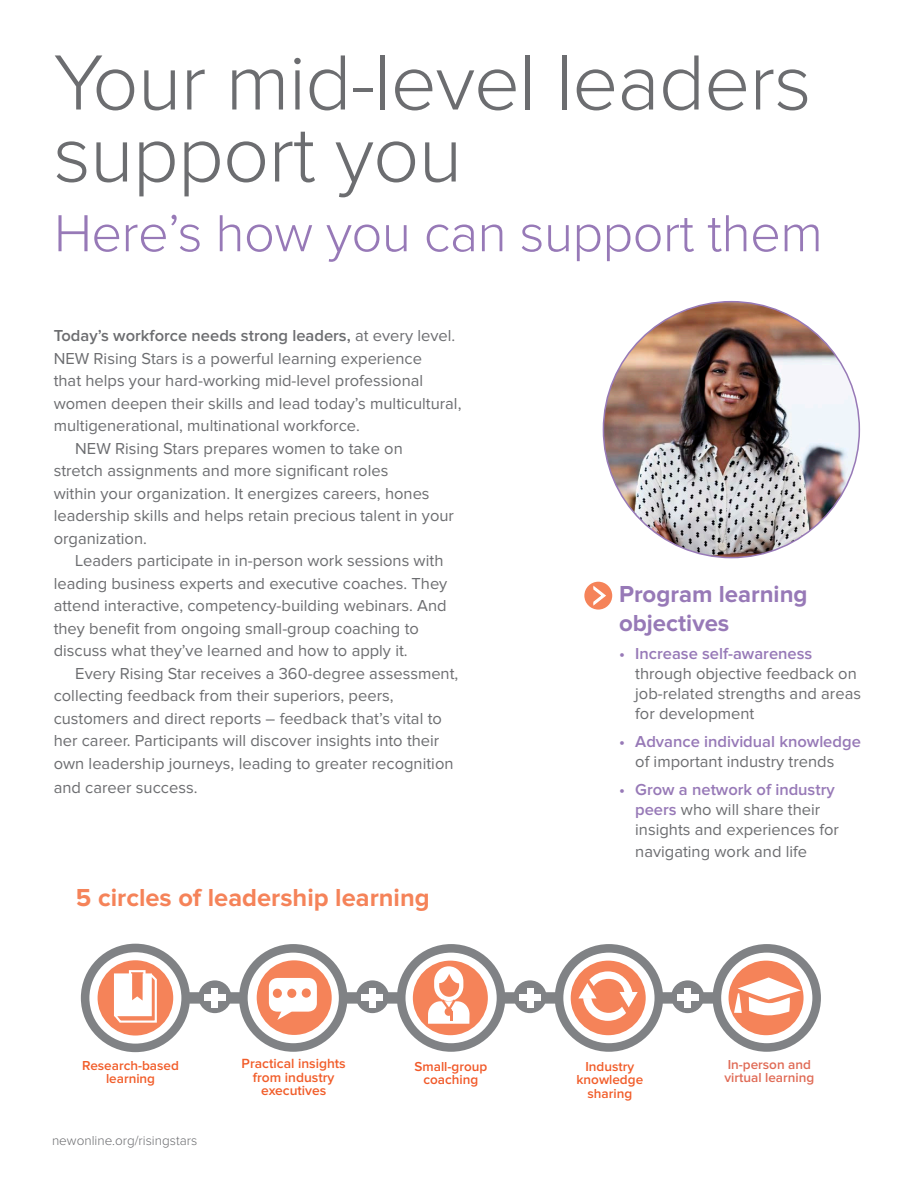
<style>
.page{position:relative;width:918px;height:1188px;background:#fff}
.page>*{position:absolute;margin:0;border:0;box-sizing:border-box;transform-origin:0 0}
.t1{font:300 81px/72px "Proxima Nova";letter-spacing:-.01em;color:#6c6d70}
.t2{font:300 54px "Proxima Nova";letter-spacing:-.01em;color:#9779b7}
.t3{font:700 25.5px "Proxima Nova";color:#f58359}
.t4{font:700 24px/28.8px "Proxima Nova";color:#9779b7}
.t5{font:16.5px/19.8px "Proxima Nova";color:#6c6d70}
.t6{font:600 16.5px "Proxima Nova";color:#9779b7}
.t7{font:600 16.5px "Proxima Nova";color:#6c6d70}
.t8{font:600 13.8px/13.5px "Proxima Nova";color:#f15d2a;text-align:center}
.t9{font:600 13.5px/13.5px "Proxima Nova";color:#f15d2a;text-align:center}
.t10{font:600 13.5px/13.5px "Proxima Nova";color:#e06b56}
.t11{font:300 13.5px "Proxima Nova";color:#6c6d70}
.t12{font:600 13.5px/13.5px "Proxima Nova";color:#f15929;text-align:center}
.s1{font-weight:400}
.s2{font-weight:600;color:#9779b7}
</style>
<div class="page">
<div style="left:185px;top:992px;width:540px;height:12px;background:#808285"></div>
<svg style="left:401px;top:948px;width:100px;height:99px"></svg>
<div style="left:397px;top:944px;width:108px;height:108px;border:9px solid #808285;border-radius:50%"></div>
<svg style="left:85px;top:948px;width:101px;height:100px"></svg>
<div style="left:81px;top:944px;width:109px;height:108px;border:9px solid #808285;border-radius:50%"></div>
<div style="left:98px;top:960px;width:75px;height:76px;background:#f58359;border-radius:50%"></div>
<svg style="left:243px;top:948px;width:100px;height:99px"></svg>
<div style="left:239px;top:944px;width:108px;height:108px;border:9px solid #808285;border-radius:50%"></div>
<div style="left:257px;top:960px;width:75px;height:75px;background:#f58359;border-radius:50%"></div>
<div style="left:413px;top:961px;width:75px;height:74px;background:#f58359;border-radius:50%"></div>
<svg style="left:428px;top:965px;width:42px;height:59px"></svg>
<svg style="left:717px;top:948px;width:100px;height:99px"></svg>
<div style="left:713px;top:944px;width:108px;height:108px;border:9px solid #808285;border-radius:50%"></div>
<div style="left:729px;top:961px;width:75px;height:74px;background:#f58359;border-radius:50%"></div>
<svg style="left:560px;top:949px;width:98px;height:98px"></svg>
<div style="left:555px;top:944px;width:108px;height:108px;border:9px solid #808285;border-radius:50%"></div>
<div style="left:571px;top:961px;width:75px;height:74px;background:#f58359;border-radius:50%"></div>
<div style="left:591px;top:970px;width:12px;height:14px;border:2px solid #f58359;border-radius:5px"></div>
<div style="left:601px;top:969px;width:14px;height:15px;border:2px solid #f58359;border-radius:6px"></div>
<div style="left:198px;top:980px;width:33px;height:33px;background:#808285;border-radius:50%"></div>
<div style="left:212px;top:988px;width:6px;height:19px;background:#fff"></div>
<div style="left:204px;top:994px;width:21px;height:7px;background:#fff"></div>
<div style="left:356px;top:980px;width:33px;height:33px;background:#808285;border-radius:50%"></div>
<div style="left:369px;top:988px;width:7px;height:19px;background:#fff"></div>
<div style="left:362px;top:994px;width:21px;height:7px;background:#fff"></div>
<div style="left:514px;top:980px;width:33px;height:33px;background:#808285;border-radius:50%"></div>
<div style="left:527px;top:988px;width:6px;height:19px;background:#fff"></div>
<div style="left:519px;top:994px;width:22px;height:7px;background:#fff"></div>
<div style="left:671px;top:980px;width:33px;height:33px;background:#808285;border-radius:50%"></div>
<div style="left:684px;top:988px;width:7px;height:19px;background:#fff"></div>
<div style="left:677px;top:994px;width:21px;height:7px;background:#fff"></div>
<svg style="left:114px;top:970px;width:43px;height:53px"></svg>
<div style="left:269px;top:978px;width:48px;height:34px;background:#fff;border-radius:9px"></div>
<div style="left:273px;top:989px;width:9px;height:9px;background:#f58359;border-radius:50%"></div>
<div style="left:287px;top:989px;width:9px;height:9px;background:#f58359;border-radius:50%"></div>
<div style="left:302px;top:988px;width:9px;height:10px;background:#f58359;border-radius:50%"></div>
<svg style="left:277px;top:1011px;width:15px;height:9px"></svg>
<svg style="left:578px;top:971px;width:60px;height:55px"></svg>
<svg style="left:734px;top:977px;width:67px;height:39px"></svg>
<div style="left:584px;top:582px;width:28px;height:28px;background:#f58359;border-radius:50%"></div>
<svg style="left:593px;top:584px;width:14px;height:23px"></svg>
<img style="left:603px;top:302px;width:256px;height:256px;border-radius:128px">
<h1 class="t1" style="left:53px;top:48px;width:759px">Your mid-level leaders support you</h1>
<h2 class="t2" style="left:54px;top:202px;width:770px">Here’s how you can support them</h2>
<p class="t7" style="left:54px;top:328px;width:403px">Today’s workforce needs strong leaders, <span class="s1">at every level.</span></p>
<p class="t5" style="left:54px;top:349px;width:370px">NEW Rising Stars is a powerful learning experience</p>
<p class="t5" style="left:54px;top:372px;width:371px">that helps your hard-working mid-level professional</p>
<p class="t5" style="left:54px;top:394px;width:409px">women deepen their skills and lead today’s multicultural,</p>
<p class="t5" style="left:54px;top:417px;width:308px">multigenerational, multinational workforce.</p>
<p class="t5" style="left:75px;top:439px;width:329px">NEW Rising Stars prepares women to take on</p>
<p class="t5" style="left:54px;top:462px;width:336px">stretch assignments and more significant roles</p>
<p class="t5" style="left:54px;top:484px;width:377px">within your organization. It energizes careers, hones</p>
<p class="t5" style="left:54px;top:507px;width:402px">leadership skills and helps retain precious talent in your</p>
<p class="t5" style="left:54px;top:529px;width:95px">organization.</p>
<p class="t5" style="left:75px;top:552px;width:370px">Leaders participate in in-person work sessions with</p>
<p class="t5" style="left:54px;top:574px;width:395px">leading business experts and executive coaches. They</p>
<p class="t5" style="left:54px;top:597px;width:395px">attend interactive, competency-building webinars. And</p>
<p class="t5" style="left:54px;top:619px;width:367px">they benefit from ongoing small-group coaching to</p>
<p class="t5" style="left:54px;top:642px;width:356px">discuss what they’ve learned and how to apply it.</p>
<p class="t5" style="left:75px;top:664px;width:385px">Every Rising Star receives a 360-degree assessment,</p>
<p class="t5" style="left:54px;top:687px;width:341px">collecting feedback from their superiors, peers,</p>
<p class="t5" style="left:54px;top:709px;width:390px">customers and direct reports – feedback that’s vital to</p>
<p class="t5" style="left:54px;top:732px;width:387px">her career. Participants will discover insights into their</p>
<p class="t5" style="left:54px;top:754px;width:401px">own leadership journeys, leading to greater recognition</p>
<p class="t5" style="left:54px;top:778px;width:145px">and career success.</p>
<h3 class="t3" style="left:76px;top:883px;width:355px">5 circles of leadership learning</h3>
<h3 class="t4" style="left:619px;top:580px;width:190px">Program learning objectives</h3>
<p class="t6" style="left:619px;top:646px;width:195px">• Increase self-awareness</p>
<p class="t5" style="left:635px;top:665px;width:227px">through objective feedback on job-related strengths and areas for development</p>
<p class="t6" style="left:619px;top:734px;width:243px">• Advance individual knowledge</p>
<p class="t5" style="left:635px;top:752px;width:201px">of important industry trends</p>
<p class="t5" style="left:635px;top:781px;width:205px;text-indent:-16px"><span class="s2">• Grow a network of industry peers</span> who will share their insights and experiences for</p>
<p class="t5" style="left:635px;top:842px;width:173px">navigating work and life</p>
<p class="t9" style="left:82px;top:1059px;width:98px">Research-based learning</p>
<p class="t8" style="left:242px;top:1058px;width:106px">Practical insights from industry executives</p>
<p class="t12" style="left:414px;top:1060px;width:74px">Small-group coaching</p>
<p class="t9" style="left:576px;top:1060px;width:68px">Industry knowledge sharing</p>
<p class="t10" style="left:724px;top:1058px;width:91px">In-person and virtual learning</p>
<p class="t11" style="left:52px;top:1132px;width:147px">newonline.org/risingstars</p>
</div>
